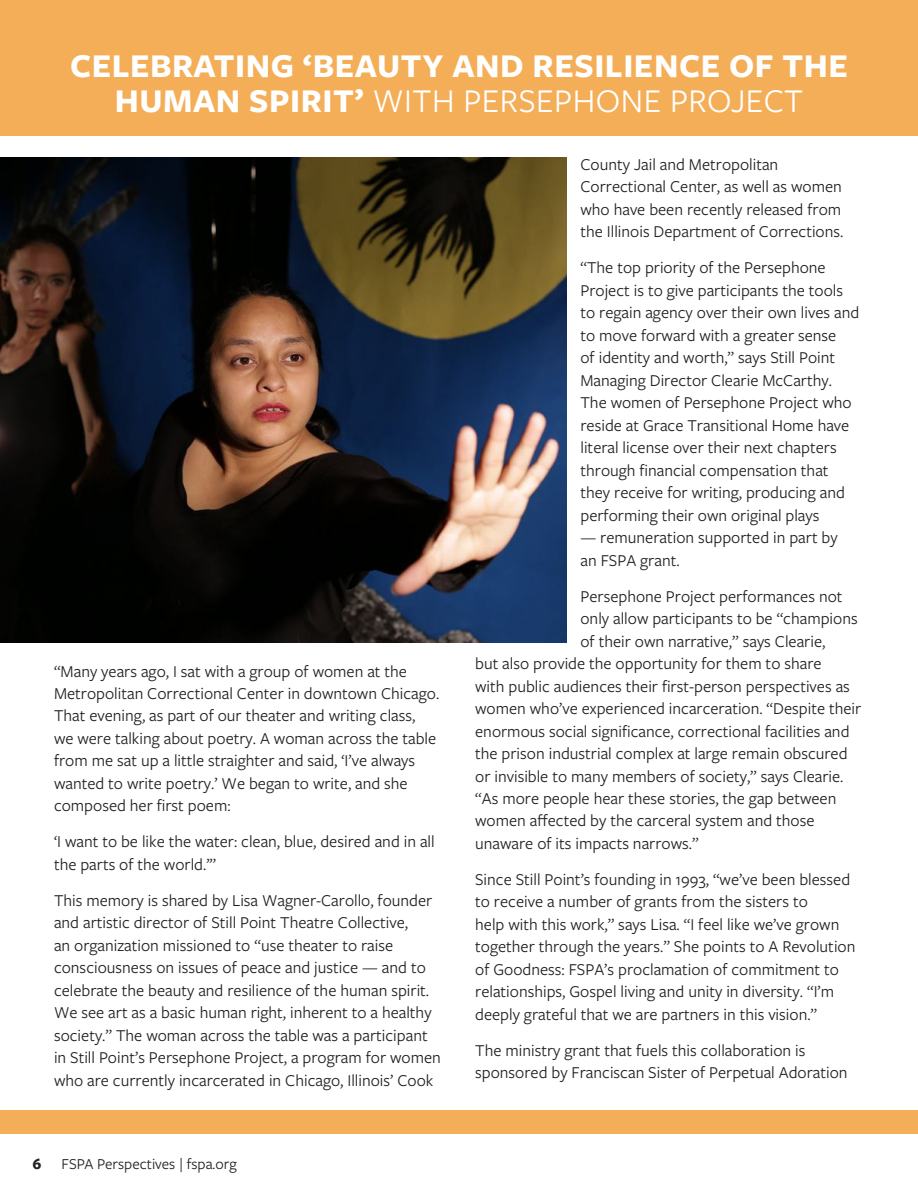
<style>
.page{position:relative;width:918px;height:1188px;background:#fff}
.page>*{position:absolute;margin:0;border:0;box-sizing:border-box;transform-origin:0 0}
.headline{font:700 34.5px/34.5px "Freight Sans Pro";letter-spacing:.015em;color:#fff;text-align:center}
.Sidebar{font:17.25px/22.5px "Freight Sans Pro";color:#231f20}
.t1{font:15.75px "Freight Sans Pro";color:#231f20}
.t2{font:700 15.75px "Freight Sans Pro";color:#231f20}
.s1{font-weight:400}
</style>
<div class="page">
<div style="left:0;top:0;width:918px;height:135px;background:#f4ae58"></div>
<div style="left:0;top:1110px;width:918px;height:24px;background:#f4ae58"></div>
<img style="left:0;top:158px;width:567px;height:484px">
<p class="headline" style="left:70px;top:48px;width:779px">CELEBRATING ‘BEAUTY AND RESILIENCE OF THE<br>HUMAN SPIRIT’ <span class="s1">WITH PERSEPHONE PROJECT</span></p>
<p class="Sidebar" style="left:54px;top:659px;width:387px">“Many years ago, I sat with a group of women at the Metropolitan Correctional Center in downtown Chicago.<br>That evening, as part of our theater and writing class,<br>we were talking about poetry. A woman across the table from me sat up a little straighter and said, ‘I’ve always wanted to write poetry.’ We began to write, and she composed her first poem:</p>
<p class="Sidebar" style="left:54px;top:830px;width:382px">‘I want to be like the water: clean, blue, desired and in all the parts of the world.’”</p>
<p class="Sidebar" style="left:54px;top:888px;width:388px">This memory is shared by Lisa Wagner-Carollo, founder and artistic director of Still Point Theatre Collective,<br>an organization missioned to “use theater to raise consciousness on issues of peace and justice — and to celebrate the beauty and resilience of the human spirit.<br>We see art as a basic human right, inherent to a healthy society.” The woman across the table was a participant in Still Point’s Persephone Project, a program for women who are currently incarcerated in Chicago, Illinois’ Cook</p>
<p class="t2" style="left:32px;top:1153px;width:10px">6</p>
<p class="t1" style="left:62px;top:1153px;width:177px">FSPA Perspectives | fspa.org</p>
<p class="Sidebar" style="left:580px;top:152px;width:264px">County Jail and Metropolitan Correctional Center, as well as women who have been recently released from the Illinois Department of Corrections.</p>
<p class="Sidebar" style="left:580px;top:256px;width:280px">“The top priority of the Persephone Project is to give participants the tools to regain agency over their own lives and to move forward with a greater sense<br>of identity and worth,” says Still Point Managing Director Clearie McCarthy.<br>The women of Persephone Project who reside at Grace Transitional Home have literal license over their next chapters through financial compensation that they receive for writing, producing and performing their own original plays</p>
<p class="Sidebar" style="left:580px;top:525px;width:259px">— remuneration supported in part by an FSPA grant.</p>
<p class="Sidebar" style="left:580px;top:584px;width:264px">Persephone Project performances not</p>
<p class="Sidebar" style="left:580px;top:606px;width:279px">only allow participants to be “champions</p>
<p class="Sidebar" style="left:580px;top:629px;width:246px">of their own narrative,” says Clearie,</p>
<p class="Sidebar" style="left:475px;top:651px;width:348px">but also provide the opportunity for them to share</p>
<p class="Sidebar" style="left:475px;top:674px;width:376px">with public audiences their first-person perspectives as</p>
<p class="Sidebar" style="left:475px;top:696px;width:388px">women who’ve experienced incarceration. “Despite their</p>
<p class="Sidebar" style="left:475px;top:719px;width:376px">enormous social significance, correctional facilities and</p>
<p class="Sidebar" style="left:475px;top:741px;width:374px">the prison industrial complex at large remain obscured</p>
<p class="Sidebar" style="left:475px;top:764px;width:370px">or invisible to many members of society,” says Clearie.</p>
<p class="Sidebar" style="left:475px;top:786px;width:363px">“As more people hear these stories, the gap between</p>
<p class="Sidebar" style="left:475px;top:809px;width:341px">women affected by the carceral system and those</p>
<p class="Sidebar" style="left:475px;top:831px;width:225px">unaware of its impacts narrows.”</p>
<p class="Sidebar" style="left:475px;top:867px;width:382px">Since Still Point’s founding in 1993, “we’ve been blessed to receive a number of grants from the sisters to<br>help with this work,” says Lisa. “I feel like we’ve grown together through the years.” She points to A Revolution of Goodness: FSPA’s proclamation of commitment to relationships, Gospel living and unity in diversity. “I’m deeply grateful that we are partners in this vision.”</p>
<p class="Sidebar" style="left:475px;top:1038px;width:374px">The ministry grant that fuels this collaboration is sponsored by Franciscan Sister of Perpetual Adoration</p>
</div>
